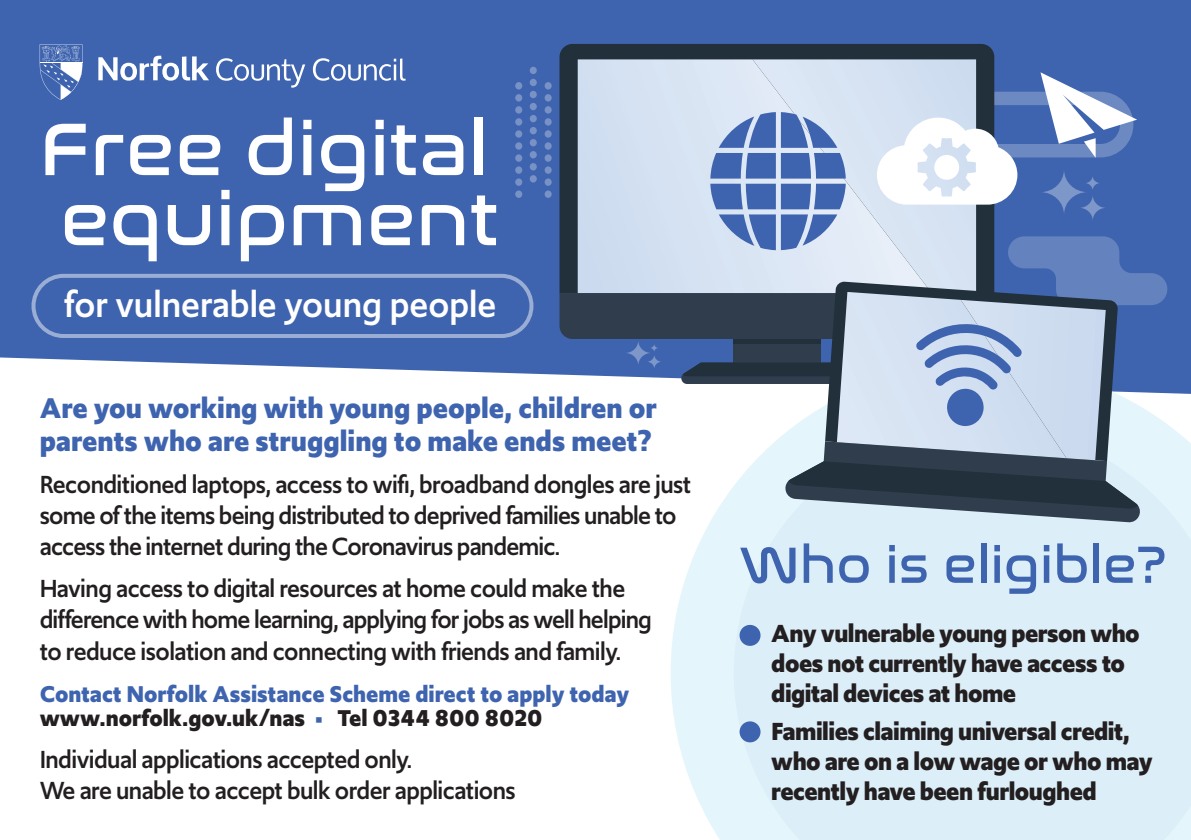
<style>
.page{position:relative;width:1191px;height:840px;background:#fff}
.page>*{position:absolute;margin:0;border:0;box-sizing:border-box;transform-origin:0 0}
.t1{font:76px "Nasalization Rg";color:#fff}
.t2{font:52px "Nasalization Rg";color:#3f64af}
.t3{font:500 38px "Upgrade";color:#fff}
.t4{font:700 30px "Upgrade";color:#3f64af}
.t5{font:500 26px/31.2px "Upgrade";letter-spacing:-.02em;color:#231f20}
.t6{font:700 26px/30px "Upgrade";letter-spacing:-.02em;color:#231f20}
.t7{font:700 24px "Upgrade";color:#3f64af}
.t8{font:700 24px "Upgrade";color:#231f20}
.s1{color:#3f64af}
</style>
<div class="page">
<div style="left:0;top:0;width:1191px;height:375px;background:#3f64af"></div>
<svg style="left:671px;top:363px;width:520px;height:476px;fill:#e4f5fc"></svg>
<div style="left:733px;top:426px;width:458px;height:413px;background:#dceef8"></div>
<div style="left:559px;top:44px;width:435px;height:28px;background:#22303c"></div>
<svg style="left:578px;top:59px;width:174px;height:13px;background:#d2deed"></svg>
<svg style="left:752px;top:59px;width:224px;height:13px;background:#cfdbec"></svg>
<div style="left:515px;top:178px;width:7px;height:8px;background:#7892c6;border-radius:50%"></div>
<div style="left:515px;top:166px;width:7px;height:8px;background:#7892c6;border-radius:50%"></div>
<div style="left:515px;top:154px;width:7px;height:8px;background:#7892c6;border-radius:50%"></div>
<svg style="left:515px;top:142px;width:7px;height:8px"></svg>
<svg style="left:515px;top:130px;width:7px;height:8px"></svg>
<div style="left:515px;top:118px;width:7px;height:7px;background:#7892c6;border-radius:50%"></div>
<div style="left:515px;top:106px;width:7px;height:7px;background:#7892c6;border-radius:50%"></div>
<div style="left:515px;top:94px;width:7px;height:7px;background:#7892c6;border-radius:50%"></div>
<div style="left:515px;top:190px;width:7px;height:8px;background:#7892c6;border-radius:50%"></div>
<div style="left:515px;top:82px;width:7px;height:7px;background:#7892c6;border-radius:50%"></div>
<svg style="left:544px;top:178px;width:7px;height:8px"></svg>
<svg style="left:544px;top:166px;width:7px;height:8px"></svg>
<svg style="left:544px;top:154px;width:7px;height:8px"></svg>
<svg style="left:544px;top:142px;width:7px;height:8px"></svg>
<svg style="left:544px;top:130px;width:7px;height:8px"></svg>
<div style="left:544px;top:118px;width:7px;height:7px;background:#7892c6;border-radius:50%"></div>
<div style="left:544px;top:106px;width:7px;height:7px;background:#7892c6;border-radius:50%"></div>
<div style="left:544px;top:94px;width:7px;height:7px;background:#7892c6;border-radius:50%"></div>
<svg style="left:544px;top:190px;width:7px;height:8px"></svg>
<div style="left:544px;top:82px;width:7px;height:7px;background:#7892c6;border-radius:50%"></div>
<div style="left:530px;top:163px;width:7px;height:7px;background:#7892c6;border-radius:50%"></div>
<div style="left:530px;top:151px;width:7px;height:7px;background:#7892c6;border-radius:50%"></div>
<div style="left:530px;top:139px;width:7px;height:7px;background:#7892c6;border-radius:50%"></div>
<div style="left:530px;top:127px;width:7px;height:7px;background:#7892c6;border-radius:50%"></div>
<div style="left:530px;top:115px;width:7px;height:7px;background:#7892c6;border-radius:50%"></div>
<div style="left:530px;top:103px;width:7px;height:7px;background:#7892c6;border-radius:50%"></div>
<div style="left:530px;top:91px;width:7px;height:7px;background:#7892c6;border-radius:50%"></div>
<div style="left:530px;top:79px;width:7px;height:7px;background:#7892c6;border-radius:50%"></div>
<div style="left:530px;top:175px;width:7px;height:7px;background:#7892c6;border-radius:50%"></div>
<div style="left:530px;top:67px;width:7px;height:7px;background:#7892c6;border-radius:50%"></div>
<svg style="left:98px;top:56px;width:111px;height:25px"></svg>
<svg style="left:216px;top:58px;width:89px;height:30px;background:#6683bf"></svg>
<svg style="left:313px;top:58px;width:92px;height:23px"></svg>
<svg style="left:40px;top:44px;width:42px;height:56px"></svg>
<div style="left:31px;top:274px;width:502px;height:64px;border:4px solid #fff;border-radius:30px"></div>
<svg style="left:559px;top:72px;width:608px;height:450px;background:#9dadc6"></svg>
<div style="left:739px;top:624px;width:21px;height:21px;background:#3f64af;border-radius:50%"></div>
<div style="left:739px;top:721px;width:21px;height:21px;background:#3f64af;border-radius:50%"></div>
<p class="t1" style="left:40px;top:80px;width:450px">Free digital</p>
<p class="t1" style="left:60px;top:150px;width:440px">equipment</p>
<p class="t3" style="left:64px;top:278px;width:434px">for vulnerable young people</p>
<p class="t4" style="left:40px;top:388px;width:619px">Are you working with young people, children or</p>
<p class="t4" style="left:40px;top:420px;width:614px">parents who are struggling to make ends meet?</p>
<p class="t5" style="left:40px;top:468px;width:653px">Reconditioned laptops, access to wifi, broadband dongles are just some of the items being distributed to deprived families unable to access the internet during the Coronavirus pandemic.</p>
<p class="t5" style="left:40px;top:572px;width:587px">Having access to digital resources at home could make the</p>
<p class="t5" style="left:40px;top:603px;width:613px">difference with home learning, applying for jobs as well helping</p>
<p class="t5" style="left:40px;top:635px;width:583px">to reduce isolation and connecting with friends and family.</p>
<p class="t7" style="left:40px;top:677px;width:591px">Contact Norfolk Assistance Scheme direct to apply today</p>
<p class="t8" style="left:40px;top:701px;width:504px">www.norfolk.gov.uk/nas <span class="s1">•</span> Tel 0344 800 8020</p>
<p class="t5" style="left:40px;top:743px;width:374px">Individual applications accepted only.</p>
<p class="t5" style="left:40px;top:774px;width:477px">We are unable to accept bulk order applications</p>
<p class="t2" style="left:739px;top:517px;width:428px">Who is eligible?</p>
<p class="t6" style="left:771px;top:617px;width:370px">Any vulnerable young person who does not currently have access to digital devices at home</p>
<p class="t6" style="left:771px;top:715px;width:383px">Families claiming universal credit, who are on a low wage or who may recently have been furloughed</p>
</div>
